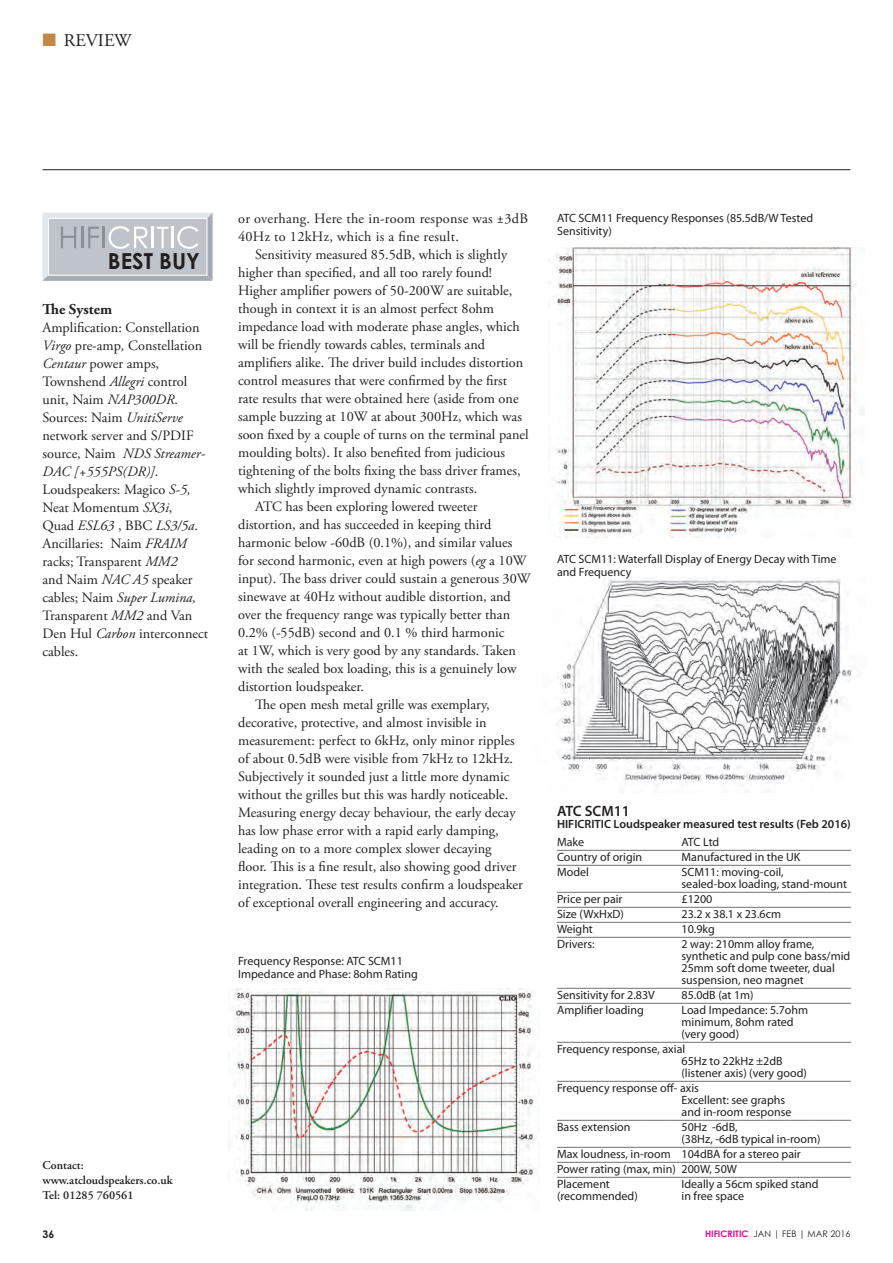
<style>
.page{position:relative;width:893px;height:1263px;background:#fff}
.page>*{position:absolute;margin:0;border:0;box-sizing:border-box;transform-origin:0 0}
.t1{font:700 22.05px "Century Gothic";color:#231f20}
.t2{font:18px "Adobe Garamond Pro";color:#231f20}
.t3{font:700 15px "Adobe Garamond Pro";color:#231f20}
.t4{font:600 15px "Myriad Pro";color:#231f20}
.t5{font:14.25px/18px "Adobe Garamond Pro";color:#231f20}
.t6{font:14.25px "Adobe Garamond Pro";letter-spacing:.02em;color:#231f20}
.t7{font:12px/15px "Myriad Pro";color:#231f20}
.t8{font:600 12px/18px "Myriad Pro";color:#231f20}
.t9{font:600 12px/15px "Adobe Garamond Pro";color:#231f20}
.t10{font:700 10.5px "Century Gothic";color:#231f20}
.t11{font:9px "Century Gothic";color:#231f20}
.s1{color:#c38847}
.s2{font-style:italic}
.s3{font-weight:400}
.s4{font-weight:700;color:#ed028c}
</style>
<div class="page">
<svg style="left:43px;top:213px;width:170px;height:68px;background:#c4c8ce"></svg>
<img style="left:229px;top:988px;width:309px;height:222px">
<img style="left:549px;top:247px;width:316px;height:290px">
<img style="left:557px;top:578px;width:297px;height:209px">
<hr style="left:43px;top:169px;width:807px;height:1px;background:#231f20">
<p class="t2" style="left:43px;top:30px;width:91px"><span class="s1">■</span> REVIEW</p>
<p class="t1" style="left:108px;top:247px;width:93px">BEST BUY</p>
<p class="t3" style="left:43px;top:300px;width:71px">The System</p>
<p class="t5" style="left:43px;top:319px;width:167px">Amplification: Constellation<br><span class="s2">Virgo</span> pre-amp<span class="s2">,</span> Constellation<br><span class="s2">Centaur</span> power amps,<br>Townshend <span class="s2">Allegri</span> control unit, Naim <span class="s2">NAP300DR</span>.<br>Sources: Naim <span class="s2">UnitiServe </span>network server and S/PDIF source, Naim <span class="s2">NDS Streamer-<br>DAC [+555PS(DR)]</span>.<br>Loudspeakers: Magico <span class="s2">S-5,<br></span>Neat Momentum <span class="s2">SX3i</span>,<br>Quad <span class="s2">ESL63</span> , BBC <span class="s2">LS3/5a</span>.<br>Ancillaries: Naim <span class="s2">FRAIM </span>racks; Transparent <span class="s2">MM2<br></span>and Naim <span class="s2">NAC A5</span> speaker cables; Naim <span class="s2">Super Lumina,<br></span>Transparent <span class="s2">MM2</span> and Van<br>Den Hul <span class="s2">Carbon</span> interconnect cables.</p>
<p class="t9" style="left:43px;top:1157px;width:132px">Contact: www.atcloudspeakers.co.uk<br>Tel: 01285 760561</p>
<p class="t6" style="left:238px;top:210px;width:291px">or overhang. Here the in-room response was ±3dB</p>
<p class="t6" style="left:238px;top:228px;width:222px">40Hz to 12kHz, which is a fine result.</p>
<p class="t5" style="left:255px;top:246px;width:254px">Sensitivity measured 85.5dB, which is slightly</p>
<p class="t5" style="left:238px;top:264px;width:255px">higher than specified, and all too rarely found!</p>
<p class="t5" style="left:238px;top:282px;width:276px">Higher amplifier powers of 50-200W are suitable,</p>
<p class="t5" style="left:238px;top:300px;width:258px">though in context it is an almost perfect 8ohm</p>
<p class="t5" style="left:238px;top:318px;width:283px">impedance load with moderate phase angles, which</p>
<p class="t5" style="left:238px;top:336px;width:248px">will be friendly towards cables, terminals and</p>
<p class="t5" style="left:238px;top:354px;width:287px">amplifiers alike. The driver build includes distortion</p>
<p class="t5" style="left:238px;top:372px;width:271px">control measures that were confirmed by the first</p>
<p class="t5" style="left:238px;top:390px;width:282px">rate results that were obtained here (aside from one</p>
<p class="t5" style="left:238px;top:408px;width:285px">sample buzzing at 10W at about 300Hz, which was</p>
<p class="t5" style="left:238px;top:426px;width:292px">soon fixed by a couple of turns on the terminal panel</p>
<p class="t5" style="left:238px;top:444px;width:268px">moulding bolts). It also benefited from judicious</p>
<p class="t5" style="left:238px;top:462px;width:284px">tightening of the bolts fixing the bass driver frames,</p>
<p class="t5" style="left:238px;top:480px;width:241px">which slightly improved dynamic contrasts.</p>
<p class="t5" style="left:255px;top:498px;width:224px">ATC has been exploring lowered tweeter</p>
<p class="t5" style="left:238px;top:516px;width:255px">distortion, and has succeeded in keeping third</p>
<p class="t5" style="left:238px;top:534px;width:276px">harmonic below -60dB (0.1%), and similar values</p>
<p class="t5" style="left:238px;top:552px;width:290px">for second harmonic, even at high powers (<span class="s2">eg</span> a 10W</p>
<p class="t5" style="left:238px;top:570px;width:294px">input). The bass driver could sustain a generous 30W</p>
<p class="t5" style="left:238px;top:588px;width:274px">sinewave at 40Hz without audible distortion, and</p>
<p class="t5" style="left:238px;top:606px;width:274px">over the frequency range was typically better than</p>
<p class="t5" style="left:238px;top:624px;width:268px">0.2% (-55dB) second and 0.1 % third harmonic</p>
<p class="t5" style="left:238px;top:642px;width:279px">at 1W, which is very good by any standards. Taken</p>
<p class="t5" style="left:238px;top:660px;width:280px">with the sealed box loading, this is a genuinely low</p>
<p class="t5" style="left:238px;top:678px;width:127px">distortion loudspeaker.</p>
<p class="t5" style="left:255px;top:696px;width:236px">The open mesh metal grille was exemplary,</p>
<p class="t5" style="left:238px;top:714px;width:250px">decorative, protective, and almost invisible in</p>
<p class="t5" style="left:238px;top:732px;width:278px">measurement: perfect to 6kHz, only minor ripples</p>
<p class="t5" style="left:238px;top:750px;width:276px">of about 0.5dB were visible from 7kHz to 12kHz.</p>
<p class="t5" style="left:238px;top:768px;width:273px">Subjectively it sounded just a little more dynamic</p>
<p class="t5" style="left:238px;top:786px;width:272px">without the grilles but this was hardly noticeable.</p>
<p class="t5" style="left:238px;top:804px;width:279px">Measuring energy decay behaviour, the early decay</p>
<p class="t5" style="left:238px;top:822px;width:262px">has low phase error with a rapid early damping,</p>
<p class="t5" style="left:238px;top:840px;width:255px">leading on to a more complex slower decaying</p>
<p class="t5" style="left:238px;top:858px;width:280px">floor. This is a fine result, also showing good driver</p>
<p class="t5" style="left:238px;top:876px;width:286px">integration. These test results confirm a loudspeaker</p>
<p class="t5" style="left:238px;top:894px;width:262px">of exceptional overall engineering and accuracy.</p>
<p class="t7" style="left:238px;top:954px;width:181px;line-height:13.5px">Frequency Response: ATC SCM11<br>Impedance and Phase: 8ohm Rating</p>
<p class="t7" style="left:557px;top:211px;width:258px;line-height:13.5px">ATC SCM11 Frequency Responses (85.5dB/W Tested<br>Sensitivity)</p>
<p class="t7" style="left:557px;top:552px;width:281px;line-height:13.5px">ATC SCM11: Waterfall Display of Energy Decay with Time and Frequency</p>
<p class="t4" style="left:557px;top:802px;width:74px">ATC SCM11</p>
<p class="t8" style="left:557px;top:815px;width:295px">HIFICRITIC Loudspeaker measured test results (Feb 2016)<br><span class="s3">Make</span></p>
<p class="t7" style="left:557px;top:837px;width:296px">_________________________________________________</p>
<p class="t7" style="left:557px;top:833px;width:296px;line-height:18px;text-align:center">ATC Ltd<br>C_________________________________________________</p>
<p class="t7" style="left:564px;top:849px;width:80px">ountry of origin</p>
<p class="t7" style="left:682px;top:849px;width:120px">Manufactured in the UK</p>
<p class="t7" style="left:557px;top:864px;width:33px">Model</p>
<p class="t7" style="left:557px;top:864px;width:295px;text-indent:125px">SCM11: moving-coil, _________________________________________________</p>
<p class="t7" style="left:557px;top:875px;width:296px;line-height:18px;text-indent:124px">sealed-box loading, stand-mount<br>P_________________________________________________</p>
<p class="t7" style="left:563px;top:891px;width:61px">rice per pair</p>
<p class="t7" style="left:682px;top:891px;width:32px">£1200</p>
<p class="t7" style="left:557px;top:906px;width:68px">Size (WxHxD)</p>
<p class="t7" style="left:557px;top:909px;width:296px">_________________________________________________</p>
<p class="t7" style="left:557px;top:905px;width:296px;line-height:18px;text-indent:124px">23.2 x 38.1 x 23.6cm<br>W_________________________________________________</p>
<p class="t7" style="left:567px;top:921px;width:28px">eight</p>
<p class="t7" style="left:682px;top:921px;width:35px">10.9kg</p>
<p class="t7" style="left:557px;top:936px;width:39px">Drivers:</p>
<p class="t7" style="left:682px;top:938px;width:170px;line-height:12px">2 way: 210mm alloy frame, synthetic and pulp cone bass/mid<br>25mm soft dome tweeter, dual</p>
<p class="t7" style="left:557px;top:975px;width:296px">_________________________________________________</p>
<p class="t7" style="left:557px;top:971px;width:295px;line-height:18px;text-indent:125px">suspension, neo magnet _________________________________________________</p>
<p class="t7" style="left:557px;top:987px;width:99px">Sensitivity for 2.83V</p>
<p class="t7" style="left:682px;top:987px;width:73px">85.0dB (at 1m)</p>
<p class="t7" style="left:557px;top:1002px;width:88px">Amplifier loading</p>
<p class="t7" style="left:681px;top:1004px;width:128px;line-height:12px">Load Impedance: 5.7ohm minimum, 8ohm rated</p>
<p class="t7" style="left:557px;top:1029px;width:295px">_________________________________________________</p>
<p class="t7" style="left:557px;top:1026px;width:184px;text-indent:124px">(very good)<br>Frequency response, axial</p>
<p class="t7" style="left:557px;top:1053px;width:295px;text-indent:125px">65Hz to 22kHz ±2dB _________________________________________________</p>
<p class="t7" style="left:557px;top:1065px;width:251px;text-indent:125px">(listener axis) (very good)<br>Frequency response off- axis</p>
<p class="t7" style="left:557px;top:1092px;width:296px;text-indent:124px">Excellent: see graphs _________________________________________________</p>
<p class="t7" style="left:682px;top:1104px;width:111px">and in-room response</p>
<p class="t7" style="left:557px;top:1119px;width:295px;text-indent:125px">50Hz -6dB, _________________________________________________</p>
<p class="t7" style="left:557px;top:1119px;width:75px">Bass extension</p>
<p class="t7" style="left:557px;top:1130px;width:295px;line-height:18px;text-indent:125px">(38Hz, -6dB typical in-room) _________________________________________________</p>
<p class="t7" style="left:557px;top:1145px;width:296px;line-height:18px">Max loudness, in-room 104dBA for a stereo pair<br>P_________________________________________________</p>
<p class="t7" style="left:557px;top:1161px;width:181px;text-indent:6px">ower rating (max, min) 200W, 50W<br>Placement</p>
<p class="t7" style="left:682px;top:1176px;width:139px">Ideally a 56cm spiked stand</p>
<p class="t7" style="left:557px;top:1188px;width:82px">(recommended)</p>
<p class="t7" style="left:682px;top:1188px;width:64px">in free space</p>
<p class="t10" style="left:43px;top:1228px;width:13px">36</p>
<p class="t11" style="left:705px;top:1228px;width:147px"><span class="s4">HIFICRITIC</span> JAN | FEB | MAR 2016</p>
</div>
